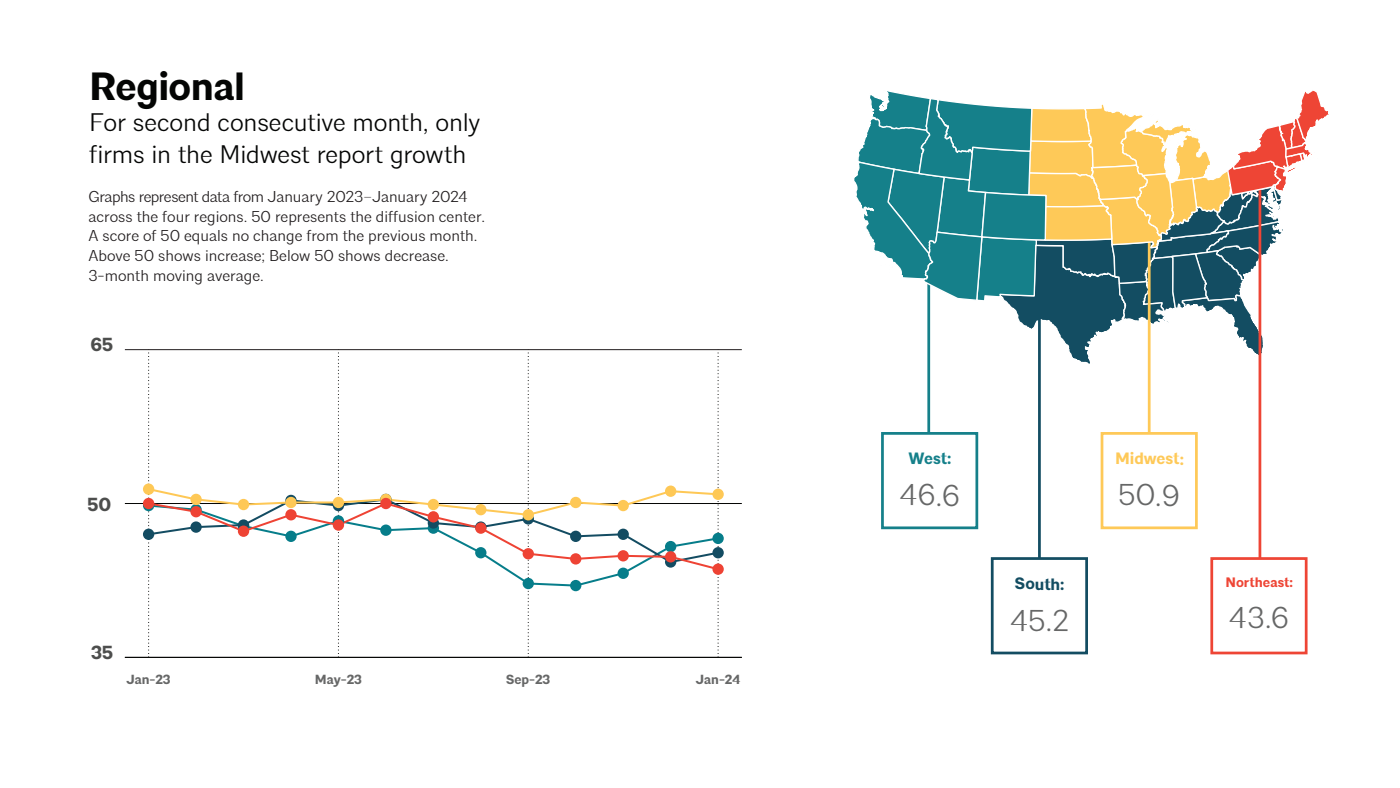
<style>
.page{position:relative;width:1400px;height:788px;background:#fff}
.page>*{position:absolute;margin:0;border:0;box-sizing:border-box;transform-origin:0 0}
.t1{font:700 39.29px "Architype";letter-spacing:-.01em;color:#040504}
.t2{font:30.1px "Architype";color:#666767}
.t3{font:25.38px/31.5px "Architype";letter-spacing:-.01em;color:#040504}
.t4{font:700 18.9px "Architype";color:#4d4e4d}
.t5{font:700 16.45px "Architype";letter-spacing:-.005em;color:#fec958}
.t6{font:700 16.45px "Architype";letter-spacing:-.005em;color:#134d62}
.t7{font:700 16.45px "Architype";color:#15808a}
.t8{font:15.75px/19.7px "Architype";color:#211d1e}
.t9{font:700 13.74px "Architype";color:#ee4535}
.t10{font:700 13.21px "Architype";color:#666767}
.s1{font-size:15.66px}
</style>
<div class="page">
<hr style="left:125px;top:657px;width:617px;height:1px;background:#040503">
<hr style="left:125px;top:656px;width:617px;height:1px;background:#040503">
<hr style="left:125px;top:503px;width:617px;height:1px;background:#040503">
<hr style="left:125px;top:349px;width:617px;height:1px;background:#231f20">
<svg style="left:146px;top:349px;width:575px;height:308px"></svg>
<svg style="left:143px;top:500px;width:11px;height:11px"></svg>
<svg style="left:190px;top:504px;width:12px;height:11px"></svg>
<div style="left:238px;top:520px;width:11px;height:11px;background:#166474;border-radius:50%"></div>
<div style="left:285px;top:530px;width:12px;height:12px;background:#067d8a;border-radius:50%"></div>
<svg style="left:333px;top:515px;width:11px;height:11px"></svg>
<div style="left:380px;top:524px;width:12px;height:12px;background:#067d8a;border-radius:50%"></div>
<svg style="left:428px;top:522px;width:11px;height:11px"></svg>
<div style="left:475px;top:547px;width:11px;height:11px;background:#067d8a;border-radius:50%"></div>
<div style="left:523px;top:577px;width:11px;height:12px;background:#067d8a;border-radius:50%"></div>
<div style="left:570px;top:580px;width:11px;height:11px;background:#067d8a;border-radius:50%"></div>
<div style="left:618px;top:567px;width:11px;height:12px;background:#067d8a;border-radius:50%"></div>
<div style="left:665px;top:541px;width:11px;height:11px;background:#067d8a;border-radius:50%"></div>
<div style="left:712px;top:532px;width:12px;height:12px;background:#067d8a;border-radius:50%"></div>
<div style="left:143px;top:528px;width:11px;height:12px;background:#134c62;border-radius:50%"></div>
<div style="left:190px;top:521px;width:12px;height:11px;background:#134c62;border-radius:50%"></div>
<div style="left:238px;top:519px;width:11px;height:11px;background:#134c62;border-radius:50%"></div>
<svg style="left:285px;top:494px;width:12px;height:12px"></svg>
<svg style="left:333px;top:500px;width:11px;height:11px"></svg>
<svg style="left:428px;top:517px;width:11px;height:11px"></svg>
<svg style="left:523px;top:513px;width:11px;height:11px"></svg>
<div style="left:570px;top:530px;width:11px;height:12px;background:#134c62;border-radius:50%"></div>
<div style="left:618px;top:528px;width:11px;height:12px;background:#134c62;border-radius:50%"></div>
<svg style="left:665px;top:556px;width:11px;height:11px"></svg>
<div style="left:712px;top:547px;width:12px;height:11px;background:#134c62;border-radius:50%"></div>
<div style="left:143px;top:483px;width:11px;height:12px;background:#fec856;border-radius:50%"></div>
<div style="left:190px;top:493px;width:12px;height:12px;background:#fec856;border-radius:50%"></div>
<div style="left:238px;top:499px;width:11px;height:11px;background:#fec856;border-radius:50%"></div>
<div style="left:285px;top:497px;width:12px;height:11px;background:#fec856;border-radius:50%"></div>
<div style="left:333px;top:497px;width:11px;height:11px;background:#fec856;border-radius:50%"></div>
<svg style="left:380px;top:493px;width:12px;height:12px"></svg>
<div style="left:428px;top:499px;width:11px;height:11px;background:#fec856;border-radius:50%"></div>
<div style="left:475px;top:504px;width:11px;height:11px;background:#fec856;border-radius:50%"></div>
<div style="left:523px;top:509px;width:11px;height:11px;background:#fec856;border-radius:50%"></div>
<div style="left:570px;top:497px;width:11px;height:11px;background:#fec856;border-radius:50%"></div>
<div style="left:618px;top:500px;width:11px;height:11px;background:#fec856;border-radius:50%"></div>
<div style="left:665px;top:485px;width:11px;height:12px;background:#fec856;border-radius:50%"></div>
<div style="left:712px;top:488px;width:12px;height:12px;background:#fec856;border-radius:50%"></div>
<div style="left:143px;top:498px;width:11px;height:11px;background:#ee4334;border-radius:50%"></div>
<div style="left:190px;top:506px;width:12px;height:11px;background:#ee4334;border-radius:50%"></div>
<div style="left:238px;top:525px;width:11px;height:12px;background:#ee4334;border-radius:50%"></div>
<div style="left:285px;top:509px;width:12px;height:11px;background:#ee4334;border-radius:50%"></div>
<div style="left:333px;top:519px;width:11px;height:11px;background:#ee4334;border-radius:50%"></div>
<div style="left:380px;top:498px;width:12px;height:11px;background:#ee4334;border-radius:50%"></div>
<div style="left:428px;top:511px;width:11px;height:11px;background:#ee4334;border-radius:50%"></div>
<div style="left:475px;top:522px;width:11px;height:11px;background:#ee4334;border-radius:50%"></div>
<div style="left:523px;top:548px;width:11px;height:11px;background:#ee4334;border-radius:50%"></div>
<div style="left:570px;top:553px;width:11px;height:11px;background:#ee4334;border-radius:50%"></div>
<div style="left:618px;top:550px;width:11px;height:11px;background:#ee4334;border-radius:50%"></div>
<div style="left:665px;top:551px;width:11px;height:11px;background:#ee4334;border-radius:50%"></div>
<div style="left:712px;top:563px;width:12px;height:11px;background:#ee4334;border-radius:50%"></div>
<div style="left:881px;top:432px;width:97px;height:97px;border:3px solid #15808a"></div>
<hr style="left:927px;top:265px;width:3px;height:168px;background:#15808a">
<div style="left:1101px;top:432px;width:97px;height:97px;border:3px solid #fec958"></div>
<hr style="left:1148px;top:210px;width:3px;height:223px;background:#fec958">
<div style="left:991px;top:557px;width:97px;height:97px;border:3px solid #134d62"></div>
<hr style="left:1038px;top:305px;width:3px;height:253px;background:#134d62">
<div style="left:1210px;top:557px;width:98px;height:97px;border:3px solid #ee4535"></div>
<hr style="left:1259px;top:177px;width:2px;height:381px;background:#ee4535">
<svg style="left:854px;top:90px;width:475px;height:285px"></svg>
<h1 class="t1" style="left:89px;top:62px;width:157px">Regional</h1>
<h3 class="t3" style="left:89px;top:107px;width:393px">For second consecutive month, only firms in the Midwest report growth</h3>
<p class="t8" style="left:88px;top:187px;width:398px">Graphs represent data from <span class="s1">January</span> 2023–<span class="s1">January</span> 2024 across the four regions. 50 represents the diffusion center.<br>A score of 50 equals no change from the previous month.<br>Above 50 shows increase; Below 50 shows decrease.<br>3-month moving average.</p>
<p class="t4" style="left:91px;top:333px;width:24px">65</p>
<p class="t4" style="left:88px;top:492px;width:25px">50</p>
<p class="t4" style="left:91px;top:640px;width:24px">35</p>
<p class="t10" style="left:126px;top:671px;width:46px">Jan-23</p>
<p class="t10" style="left:315px;top:671px;width:49px">May-23</p>
<p class="t10" style="left:506px;top:671px;width:46px">Sep-23</p>
<p class="t10" style="left:696px;top:671px;width:46px">Jan-24</p>
<p class="t7" style="left:908px;top:448px;width:44px">West:</p>
<h2 class="t2" style="left:899px;top:477px;width:62px">46.6</h2>
<p class="t6" style="left:1015px;top:573px;width:51px">South:</p>
<h2 class="t2" style="left:1010px;top:602px;width:61px">45.2</h2>
<p class="t5" style="left:1115px;top:448px;width:70px">Midwest:</p>
<h2 class="t2" style="left:1118px;top:477px;width:63px">50.9</h2>
<p class="t9" style="left:1225px;top:574px;width:69px">Northeast:</p>
<h2 class="t2" style="left:1229px;top:599px;width:62px">43.6</h2>
</div>
